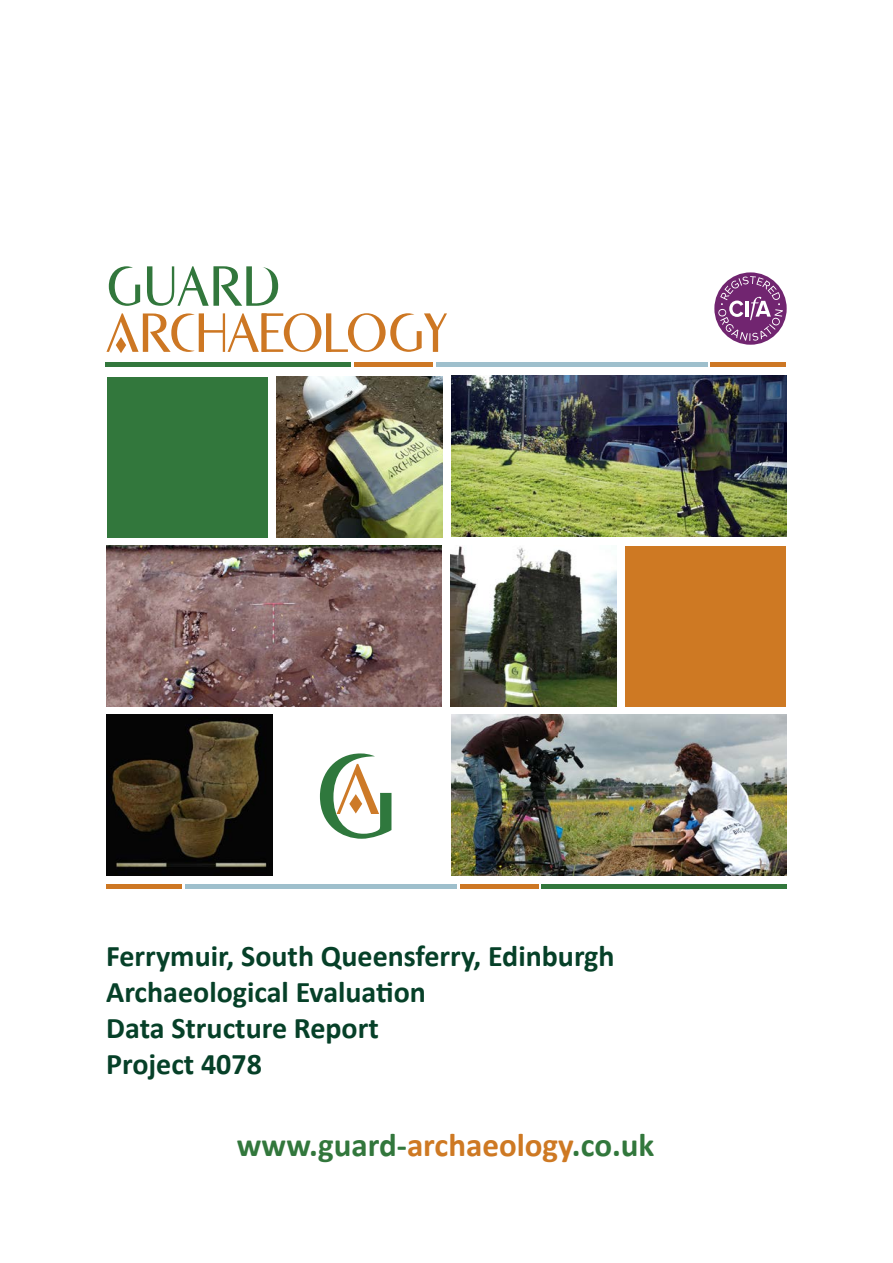
<style>
.page{position:relative;width:893px;height:1263px;background:#fff}
.page>*{position:absolute;margin:0;border:0;box-sizing:border-box;transform-origin:0 0}
.t1{font:700 33px "Calibri";color:#32773c}
.t2{font:700 30px "Calibri";color:#064028}
.t3{font:30px "Calibri Bold 2";color:#064028}
.s1{color:#ce7923}
</style>
<div class="page">
<img style="left:451px;top:375px;width:336px;height:162px">
<img style="left:106px;top:546px;width:336px;height:160px">
<img style="left:277px;top:377px;width:165px;height:160px">
<img style="left:106px;top:715px;width:166px;height:160px">
<div style="left:107px;top:377px;width:161px;height:160px;background:#32773c"></div>
<div style="left:625px;top:546px;width:161px;height:160px;background:#ce7923"></div>
<svg style="left:109px;top:266px;width:31px;height:40px"></svg>
<svg style="left:147px;top:266px;width:131px;height:40px"></svg>
<hr style="left:262px;top:313px;width:21px;height:3px;background:#cd7723">
<hr style="left:262px;top:349px;width:21px;height:3px;background:#cd7723">
<hr style="left:263px;top:330px;width:15px;height:3px;background:#cd7723">
<hr style="left:327px;top:349px;width:21px;height:3px;background:#cd7723">
<svg style="left:284px;top:313px;width:47px;height:39px"></svg>
<svg style="left:348px;top:313px;width:99px;height:39px"></svg>
<svg style="left:106px;top:313px;width:161px;height:40px"></svg>
<svg style="left:320px;top:753px;width:71px;height:86px"></svg>
<hr style="left:106px;top:884px;width:76px;height:4px;background:#cd7723">
<div style="left:710px;top:362px;width:76px;height:5px;background:#cd7723"></div>
<hr style="left:185px;top:884px;width:272px;height:4px;background:#9ebfcc">
<div style="left:436px;top:362px;width:271px;height:5px;background:#9ebfcc"></div>
<hr style="left:542px;top:884px;width:245px;height:4px;background:#32773c">
<div style="left:106px;top:362px;width:245px;height:5px;background:#32773c"></div>
<hr style="left:460px;top:884px;width:79px;height:4px;background:#cd7723">
<div style="left:354px;top:362px;width:79px;height:5px;background:#cd7723"></div>
<img style="left:451px;top:546px;width:166px;height:160px">
<img style="left:451px;top:715px;width:335px;height:160px">
<svg style="left:714px;top:272px;width:73px;height:73px"></svg>
<svg style="left:718px;top:276px;width:65px;height:65px"></svg>
<p class="t2" style="left:106px;top:937px;width:510px">Ferrymuir, South Queensferry, Edinburgh</p>
<p class="t3" style="left:106px;top:973px;width:321px">Archaeological Evaluation</p>
<p class="t2" style="left:106px;top:1009px;width:274px">Data Structure Report</p>
<p class="t2" style="left:106px;top:1045px;width:157px">Project 4078</p>
<p class="t1" style="left:237px;top:1124px;width:419px">www.guard-<span class="s1">archaeology</span>.co.uk</p>
</div>
